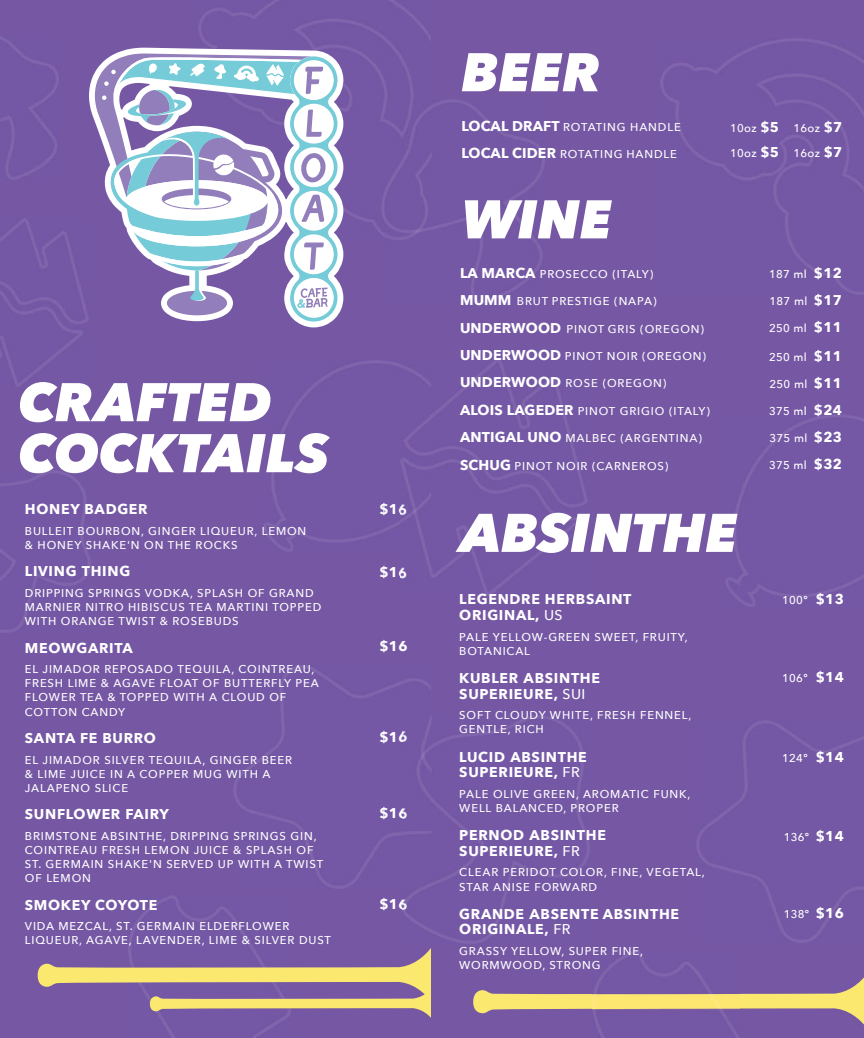
<style>
.page{position:relative;width:864px;height:1038px;background:#fff}
.page>*{position:absolute;margin:0;border:0;box-sizing:border-box;transform-origin:0 0}
.t1{font:italic 800 53.8px/51px "Avenir Next";letter-spacing:-.005em;color:#fff}
.t2{font:700 14.2px/15.6px "Avenir Next";letter-spacing:.05em;color:#fff}
.t3{font:500 11.3px/14.2px "Avenir Next";letter-spacing:.075em;color:#fff}
.t4{font:500 11.3px "Avenir Next";letter-spacing:.025em;color:#fff}
.s1{font-weight:700;font-size:14.2px}
.s2{font-weight:500}
</style>
<div class="page">
<div style="left:0;top:0;width:433px;height:1037px;background:#7557a4"></div>
<img style="left:263px;top:360px;width:137px;height:191px">
<img style="left:234px;top:666px;width:197px;height:222px">
<img style="left:0;top:471px;width:90px;height:161px">
<img style="left:0;top:36px;width:58px;height:144px">
<img style="left:199px;top:0;width:232px;height:232px">
<img style="left:0;top:219px;width:88px;height:167px">
<svg style="left:38px;top:888px;width:393px;height:149px"></svg>
<svg style="left:89px;top:48px;width:255px;height:279px"></svg>
<svg style="left:95px;top:54px;width:243px;height:268px"></svg>
<div style="left:431px;top:0;width:432px;height:1037px;background:#7557a4"></div>
<svg style="left:473px;top:943px;width:390px;height:81px"></svg>
<img style="left:726px;top:415px;width:137px;height:191px">
<img style="left:697px;top:721px;width:166px;height:222px">
<img style="left:592px;top:950px;width:146px;height:87px">
<img style="left:402px;top:715px;width:187px;height:228px">
<img style="left:381px;top:100px;width:163px;height:203px">
<img style="left:661px;top:39px;width:202px;height:256px">
<img style="left:400px;top:360px;width:187px;height:235px">
<h1 class="t1" style="left:18px;top:378px;width:312px">CRAFTED<br>COCKTAILS</h1>
<p class="t2" style="left:25px;top:502px;width:124px">HONEY BADGER</p>
<p class="t3" style="left:25px;top:524px;width:283px">BULLEIT BOURBON, GINGER LIQUEUR, LEMON &amp; HONEY SHAKE'N ON THE ROCKS</p>
<p class="t2" style="left:25px;top:564px;width:107px">LIVING THING</p>
<p class="t3" style="left:25px;top:586px;width:298px">DRIPPING SPRINGS VODKA, SPLASH OF GRAND<br>MARNIER NITRO HIBISCUS TEA MARTINI TOPPED<br>WITH ORANGE TWIST &amp; ROSEBUDS</p>
<p class="t2" style="left:25px;top:640px;width:109px">MEOWGARITA</p>
<p class="t3" style="left:25px;top:662px;width:295px">EL JIMADOR REPOSADO TEQUILA, COINTREAU,<br>FRESH LIME &amp; AGAVE FLOAT OF BUTTERFLY PEA<br>FLOWER TEA &amp; TOPPED WITH A CLOUD OF<br>COTTON CANDY</p>
<p class="t2" style="left:25px;top:730px;width:133px">SANTA FE BURRO</p>
<p class="t3" style="left:25px;top:752px;width:268px">EL JIMADOR SILVER TEQUILA, GINGER BEER &amp; LIME JUICE IN A COPPER MUG WITH A<br>JALAPENO SLICE</p>
<p class="t2" style="left:25px;top:807px;width:146px">SUNFLOWER FAIRY</p>
<p class="t3" style="left:25px;top:829px;width:299px">BRIMSTONE ABSINTHE, DRIPPING SPRINGS GIN, COINTREAU FRESH LEMON JUICE &amp; SPLASH OF ST. GERMAIN SHAKE'N SERVED UP WITH A TWIST OF LEMON</p>
<p class="t2" style="left:25px;top:897px;width:134px">SMOKEY COYOTE</p>
<p class="t3" style="left:25px;top:919px;width:307px">VIDA MEZCAL, ST. GERMAIN ELDERFLOWER<br>LIQUEUR, AGAVE, LAVENDER, LIME &amp; SILVER DUST</p>
<p class="t2" style="left:379px;top:502px;width:30px">$16</p>
<p class="t2" style="left:379px;top:565px;width:30px">$16</p>
<p class="t2" style="left:379px;top:638px;width:30px">$16</p>
<p class="t2" style="left:379px;top:729px;width:30px">$16</p>
<p class="t2" style="left:379px;top:806px;width:30px">$16</p>
<p class="t2" style="left:379px;top:896px;width:30px">$16</p>
<h1 class="t1" style="left:461px;top:49px;width:140px">BEER</h1>
<p class="t3" style="left:461px;top:120px;width:221px"><span class="s1">LOCAL DRAFT</span> ROTATING HANDLE</p>
<p class="t3" style="left:461px;top:148px;width:217px"><span class="s1">LOCAL CIDER</span> ROTATING HANDLE</p>
<h1 class="t1" style="left:461px;top:196px;width:152px">WINE</h1>
<p class="t3" style="left:459px;top:267px;width:195px"><span class="s1">LA MARCA</span> PROSECCO (ITALY)</p>
<p class="t3" style="left:459px;top:294px;width:198px"><span class="s1">MUMM</span> BRUT PRESTIGE (NAPA)</p>
<p class="t3" style="left:459px;top:322px;width:245px"><span class="s1">UNDERWOOD</span> PINOT GRIS (OREGON)</p>
<p class="t3" style="left:459px;top:349px;width:247px"><span class="s1">UNDERWOOD</span> PINOT NOIR (OREGON)</p>
<p class="t3" style="left:459px;top:377px;width:208px"><span class="s1">UNDERWOOD</span> ROSE (OREGON)</p>
<p class="t3" style="left:459px;top:404px;width:251px"><span class="s1">ALOIS LAGEDER</span> PINOT GRIGIO (ITALY)</p>
<p class="t3" style="left:459px;top:431px;width:243px"><span class="s1">ANTIGAL UNO</span> MALBEC (ARGENTINA)</p>
<p class="t3" style="left:459px;top:459px;width:210px"><span class="s1">SCHUG</span> PINOT NOIR (CARNEROS)</p>
<p class="t4" style="left:729px;top:121px;width:114px">10oz <span class="s1">$5</span> 16oz <span class="s1">$7</span></p>
<p class="t4" style="left:729px;top:146px;width:114px">10oz <span class="s1">$5</span> 16oz <span class="s1">$7</span></p>
<p class="t3" style="left:768px;top:267px;width:74px">187 ml <span class="s1">$12</span></p>
<p class="t3" style="left:769px;top:294px;width:74px">187 ml <span class="s1">$17</span></p>
<p class="t3" style="left:768px;top:321px;width:74px">250 ml <span class="s1">$11</span></p>
<p class="t3" style="left:768px;top:350px;width:74px">250 ml <span class="s1">$11</span></p>
<p class="t3" style="left:769px;top:377px;width:74px">250 ml <span class="s1">$11</span></p>
<p class="t3" style="left:768px;top:404px;width:74px">375 ml <span class="s1">$24</span></p>
<p class="t3" style="left:769px;top:431px;width:74px">375 ml <span class="s1">$23</span></p>
<p class="t3" style="left:768px;top:458px;width:74px">375 ml <span class="s1">$32</span></p>
<h1 class="t1" style="left:459px;top:509px;width:279px">ABSINTHE</h1>
<p class="t2" style="left:459px;top:592px;width:174px">LEGENDRE HERBSAINT<br>ORIGINAL, <span class="s2">US</span></p>
<p class="t3" style="left:459px;top:630px;width:230px">PALE YELLOW-GREEN SWEET, FRUITY,<br>BOTANICAL</p>
<p class="t2" style="left:459px;top:670px;width:142px">KUBLER ABSINTHE<br>SUPERIEURE, <span class="s2">SUI</span></p>
<p class="t3" style="left:459px;top:708px;width:233px">SOFT CLOUDY WHITE, FRESH FENNEL,<br>GENTLE, RICH</p>
<p class="t2" style="left:459px;top:749px;width:129px">LUCID ABSINTHE<br>SUPERIEURE, <span class="s2">FR</span></p>
<p class="t3" style="left:459px;top:787px;width:232px">PALE OLIVE GREEN, AROMATIC FUNK,<br>WELL BALANCED, PROPER</p>
<p class="t2" style="left:459px;top:828px;width:148px">PERNOD ABSINTHE<br>SUPERIEURE, <span class="s2">FR</span></p>
<p class="t3" style="left:459px;top:865px;width:247px">CLEAR PERIDOT COLOR, FINE, VEGETAL,<br>STAR ANISE FORWARD</p>
<p class="t2" style="left:459px;top:906px;width:221px">GRANDE ABSENTE ABSINTHE<br>ORIGINALE, <span class="s2">FR</span></p>
<p class="t3" style="left:459px;top:944px;width:185px">GRASSY YELLOW, SUPER FINE,<br>WORMWOOD, STRONG</p>
<p class="t3" style="left:781px;top:593px;width:63px">100º <span class="s1">$13</span></p>
<p class="t3" style="left:781px;top:671px;width:63px">106º <span class="s1">$14</span></p>
<p class="t3" style="left:781px;top:751px;width:63px">124º <span class="s1">$14</span></p>
<p class="t3" style="left:783px;top:830px;width:62px">136º <span class="s1">$14</span></p>
<p class="t3" style="left:783px;top:907px;width:62px">138º <span class="s1">$16</span></p>
</div>
